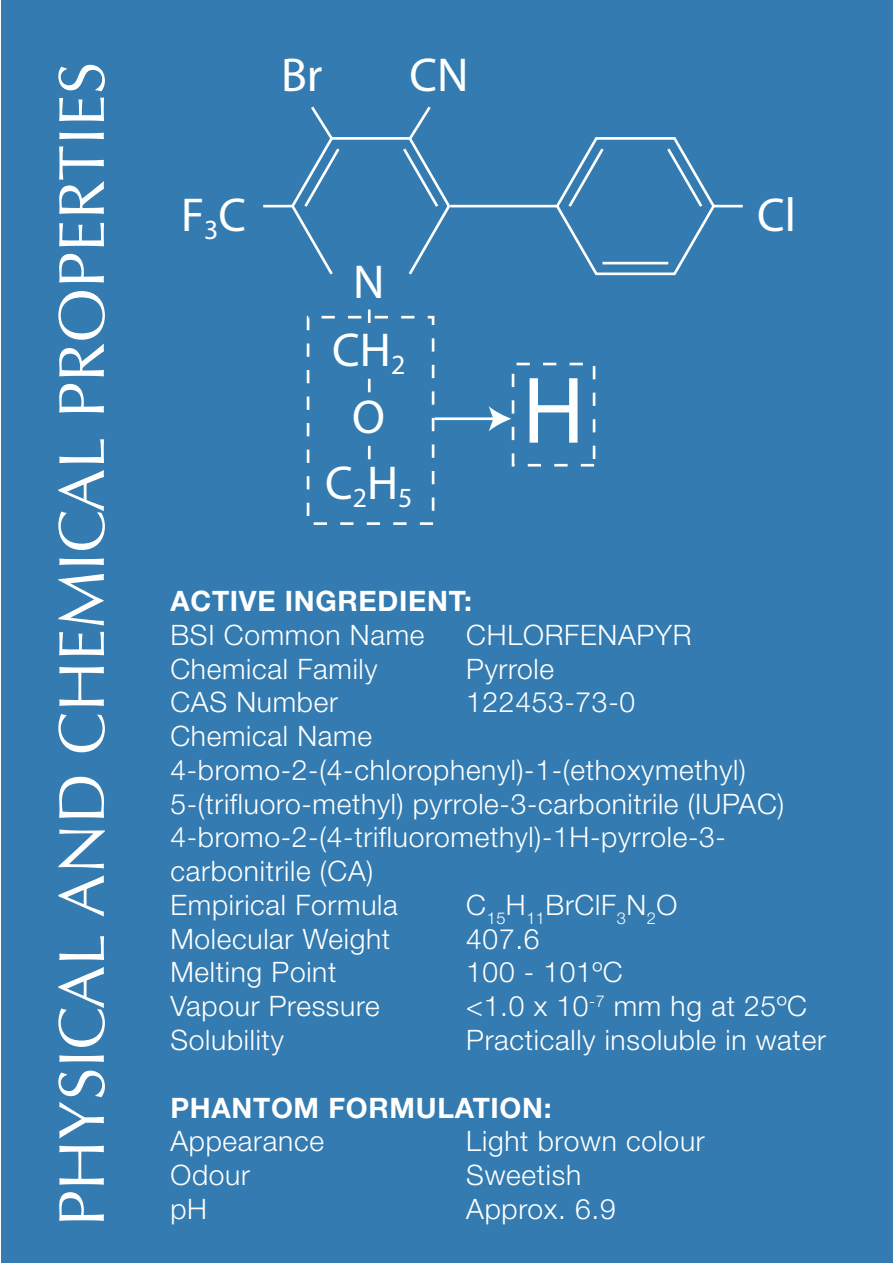
<style>
.page{position:relative;width:893px;height:1263px;background:#fff}
.page>*{position:absolute;margin:0;border:0;box-sizing:border-box;transform-origin:0 0}
.t1{font:95.55px "Myriad Pro";color:#fff}
.t2{font:64.95px "Optima";color:#fff}
.t3{font:47.7px "Myriad Pro";color:#fff}
.t4{font:300 28.2px/33.8px "Helvetica Neue";letter-spacing:.025em;color:#fff}
.t5{font:700 28.2px "Helvetica Neue";letter-spacing:.025em;color:#fff}
.t6{font:27.9px "Myriad Pro";color:#fff}
</style>
<div class="page">
<div style="left:1px;top:0;width:892px;height:1263px;background:#337bb0"></div>
<hr style="left:263px;top:205px;width:30px;height:2px;background:#fff">
<hr style="left:713px;top:205px;width:30px;height:2px;background:#fff">
<hr style="left:450px;top:205px;width:107px;height:2px;background:#fff">
<svg style="left:554px;top:137px;width:163px;height:139px"></svg>
<svg style="left:289px;top:106px;width:163px;height:169px"></svg>
<div style="left:307px;top:316px;width:127px;height:209px;border:3px dashed #fff"></div>
<div style="left:512px;top:363px;width:83px;height:103px;border:3px dashed #fff"></div>
<svg style="left:368px;top:310px;width:3px;height:13px"></svg>
<svg style="left:368px;top:379px;width:3px;height:13px"></svg>
<svg style="left:368px;top:446px;width:3px;height:13px"></svg>
<hr style="left:434px;top:417px;width:61px;height:3px;background:#fff">
<svg style="left:489px;top:406px;width:22px;height:25px"></svg>
<h2 class="t2" style="left:44px;top:1227px;width:1166px;rotate:-90deg">PHYSICAL AND CHEMICAL PROPERTIES</h2>
<h3 class="t3" style="left:281px;top:49px;width:43px">Br</h3>
<h3 class="t3" style="left:409px;top:49px;width:61px">CN</h3>
<h3 class="t3" style="left:181px;top:189px;width:25px">F</h3>
<h3 class="t3" style="left:757px;top:189px;width:40px">Cl</h3>
<p class="t6" style="left:204px;top:214px;width:43px">3<sup>C</sup></p>
<h3 class="t3" style="left:353px;top:256px;width:33px">N</h3>
<h3 class="t3" style="left:332px;top:323px;width:75px">CH<sub>2</sub></h3>
<h3 class="t3" style="left:352px;top:390px;width:34px">O</h3>
<h3 class="t3" style="left:325px;top:457px;width:89px">C<sub>2</sub>H<sub>5</sub></h3>
<h1 class="t1" style="left:522px;top:358px;width:64px">H</h1>
<p class="t5" style="left:170px;top:584px;width:303px">ACTIVE INGREDIENT:</p>
<p class="t4" style="left:170px;top:617px;width:256px">BSI Common Name</p>
<p class="t4" style="left:466px;top:617px;width:227px">CHLORFENAPYR</p>
<p class="t4" style="left:170px;top:651px;width:209px">Chemical Family</p>
<p class="t4" style="left:466px;top:651px;width:89px">Pyrrole</p>
<p class="t4" style="left:170px;top:685px;width:169px">CAS Number</p>
<p class="t4" style="left:466px;top:685px;width:170px">122453-73-0</p>
<p class="t4" style="left:170px;top:719px;width:615px">Chemical Name 4-bromo-2-(4-chlorophenyl)-1-(ethoxymethyl)<br>5-(trifluoro-methyl) pyrrole-3-carbonitrile (IUPAC)<br>4-bromo-2-(4-trifluoromethyl)-1H-pyrrole-3- carbonitrile (CA)<br>Empirical Formula</p>
<p class="t4" style="left:466px;top:887px;width:213px">C<sub>15</sub>H<sub>11</sub>BrClF<sub>3</sub>N<sub>2</sub>O</p>
<p class="t4" style="left:170px;top:921px;width:221px">Molecular Weight</p>
<p class="t4" style="left:466px;top:921px;width:75px">407.6</p>
<p class="t4" style="left:170px;top:955px;width:168px">Melting Point</p>
<p class="t4" style="left:466px;top:955px;width:158px">100 - 101ºC</p>
<p class="t4" style="left:170px;top:989px;width:211px">Vapour Pressure</p>
<p class="t4" style="left:466px;top:989px;width:342px">&lt;1.0 x 10<sup>-7</sup> mm hg at 25ºC</p>
<p class="t4" style="left:170px;top:1022px;width:115px">Solubility</p>
<p class="t4" style="left:466px;top:1022px;width:361px">Practically insoluble in water</p>
<p class="t5" style="left:170px;top:1090px;width:383px">PHANTOM FORMULATION:</p>
<p class="t4" style="left:170px;top:1124px;width:155px">Appearance</p>
<p class="t4" style="left:466px;top:1124px;width:240px">Light brown colour</p>
<p class="t4" style="left:170px;top:1157px;width:81px">Odour</p>
<p class="t4" style="left:466px;top:1157px;width:117px">Sweetish</p>
<p class="t4" style="left:170px;top:1191px;width:38px">pH</p>
<p class="t4" style="left:466px;top:1191px;width:151px">Approx. 6.9</p>
</div>
